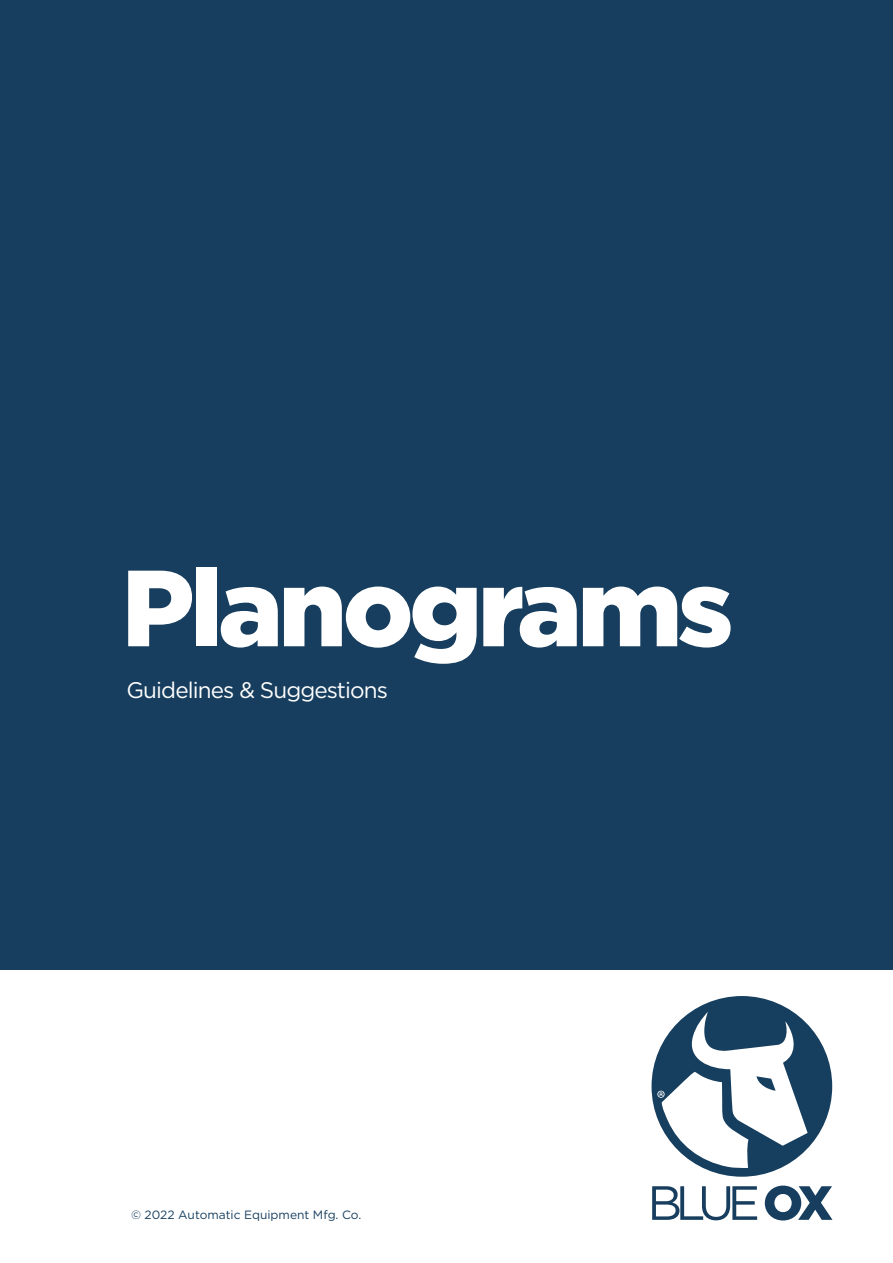
<style>
.page{position:relative;width:893px;height:1263px;background:#fff}
.page>*{position:absolute;margin:0;border:0;box-sizing:border-box;transform-origin:0 0}
.BRand_Name{font:900 108px "Gotham";letter-spacing:-.04em;color:#fff}
.TITLE_2_Left_Light{font:22.5px "Gotham";letter-spacing:-.04em;color:#fff}
.body_text{font:12px "Gotham";color:#173e5e}
</style>
<div class="page">
<div style="left:0;top:0;width:893px;height:969px;background:#173e5e"></div>
<svg style="left:652px;top:1186px;width:105px;height:34px"></svg>
<svg style="left:765px;top:1185px;width:67px;height:35px"></svg>
<div style="left:652px;top:996px;width:180px;height:181px;background:#163e5e;border-radius:50%"></div>
<svg style="left:657px;top:1012px;width:151px;height:156px"></svg>
<p class="BRand_Name" style="left:122px;top:534px;width:613px">Planograms</p>
<p class="TITLE_2_Left_Light" style="left:127px;top:676px;width:263px">Guidelines &amp; Suggestions</p>
<p class="body_text" style="left:131px;top:1207px;width:232px">© 2022 Automatic Equipment Mfg. Co.</p>
</div>
